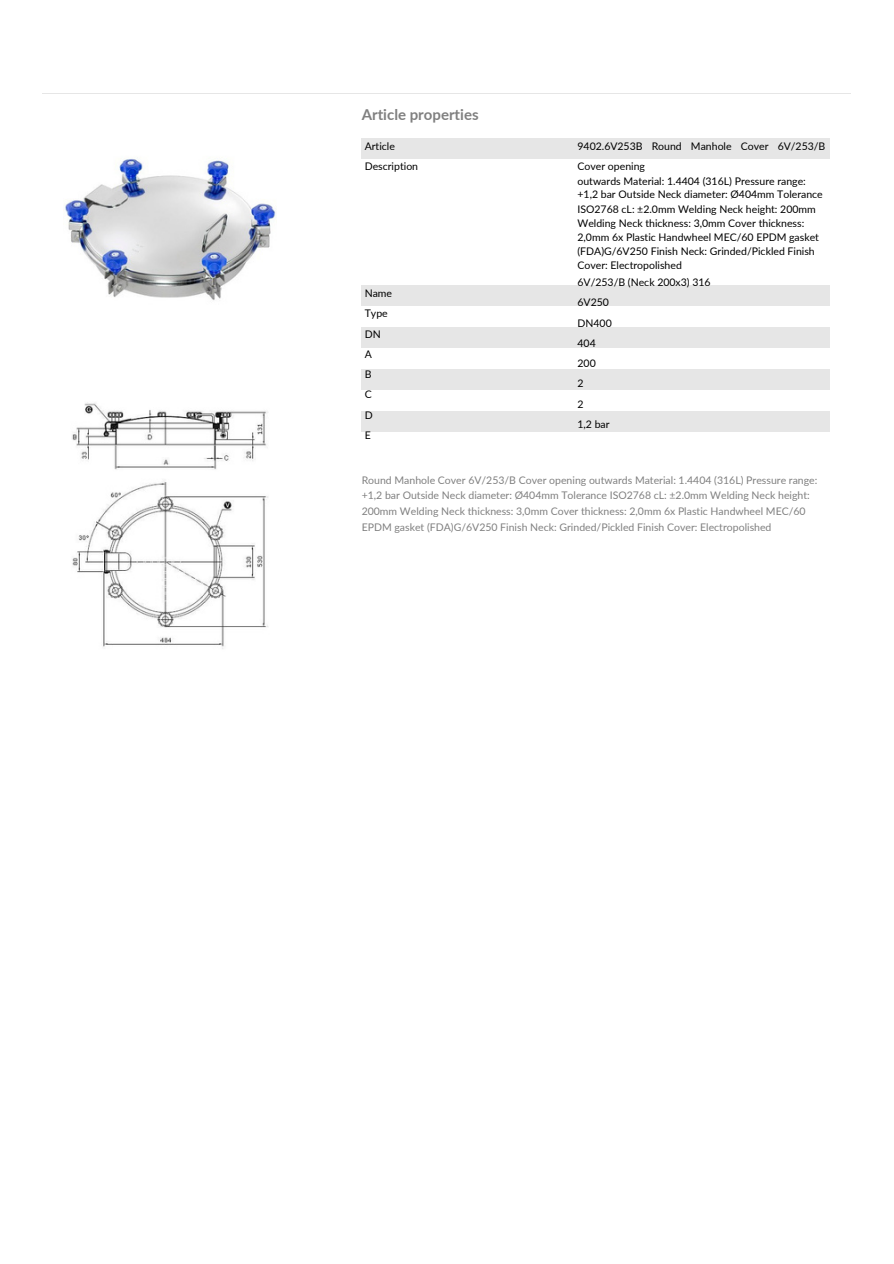
<style>
.page{position:relative;width:894px;height:1264px;background:#fff}
.page>*{position:absolute;margin:0;border:0;box-sizing:border-box;transform-origin:0 0}
.t1{font:700 15px "Lato";color:#808080}
.t2{font:10.5px/20.2px "Lato";color:#000}
.t3{font:10.5px/15.8px "Lato";color:#808080}
</style>
<div class="page">
<hr style="left:43px;top:93px;width:807px;height:1px;background:#e6e6e6">
<img style="left:64px;top:158px;width:212px;height:143px">
<img style="left:72px;top:402px;width:197px;height:247px">
<div style="left:361px;top:138px;width:468px;height:21px;background:#e6e6e6"></div>
<div style="left:361px;top:285px;width:468px;height:21px;background:#e6e6e6"></div>
<div style="left:361px;top:327px;width:468px;height:21px;background:#e6e6e6"></div>
<div style="left:361px;top:369px;width:468px;height:21px;background:#e6e6e6"></div>
<div style="left:361px;top:410px;width:468px;height:21px;background:#e6e6e6"></div>
<p class="t1" style="left:361px;top:105px;width:118px">Article properties</p>
<p class="t2" style="left:364px;top:136px;width:55px">Article<br>Description</p>
<h1 class="t2" style="left:364px;top:283px;width:29px">Name<br>Type<br>DN<br>A<br>B<br>C<br>D<br>E</h1>
<p class="t2" style="left:577px;top:136px;width:249px">9402.6V253B Round Manhole Cover 6V/253/B<br>Cover opening</p>
<p class="t2" style="left:577px;top:171px;width:230px">outwards Material: 1.4404 (316L) Pressure range:</p>
<p class="t2" style="left:577px;top:184px;width:247px">+1,2 bar Outside Neck diameter: Ø404mm Tolerance</p>
<p class="t2" style="left:577px;top:199px;width:240px">ISO2768 cL: ±2.0mm Welding Neck height: 200mm</p>
<p class="t2" style="left:577px;top:212px;width:228px">Welding Neck thickness: 3,0mm Cover thickness:</p>
<p class="t2" style="left:577px;top:227px;width:243px">2,0mm 6x Plastic Handwheel MEC/60 EPDM gasket</p>
<p class="t2" style="left:577px;top:240px;width:239px">(FDA)G/6V250 Finish Neck: Grinded/Pickled Finish</p>
<p class="t2" style="left:577px;top:255px;width:106px">Cover: Electropolished</p>
<p class="t2" style="left:577px;top:272px;width:135px">6V/253/B (Neck 200x3) 316</p>
<p class="t2" style="left:577px;top:292px;width:33px">6V250</p>
<p class="t2" style="left:577px;top:312px;width:36px">DN400</p>
<p class="t2" style="left:577px;top:333px;width:20px">404</p>
<p class="t2" style="left:577px;top:353px;width:20px">200</p>
<p class="t2" style="left:577px;top:373px;width:8px">2</p>
<p class="t2" style="left:577px;top:393px;width:8px">2</p>
<p class="t2" style="left:577px;top:414px;width:34px">1,2 bar</p>
<p class="t3" style="left:361px;top:471px;width:457px">Round Manhole Cover 6V/253/B Cover opening outwards Material: 1.4404 (316L) Pressure range: +1,2 bar Outside Neck diameter: Ø404mm Tolerance ISO2768 cL: ±2.0mm Welding Neck height:<br>200mm Welding Neck thickness: 3,0mm Cover thickness: 2,0mm 6x Plastic Handwheel MEC/60<br>EPDM gasket (FDA)G/6V250 Finish Neck: Grinded/Pickled Finish Cover: Electropolished</p>
</div>
